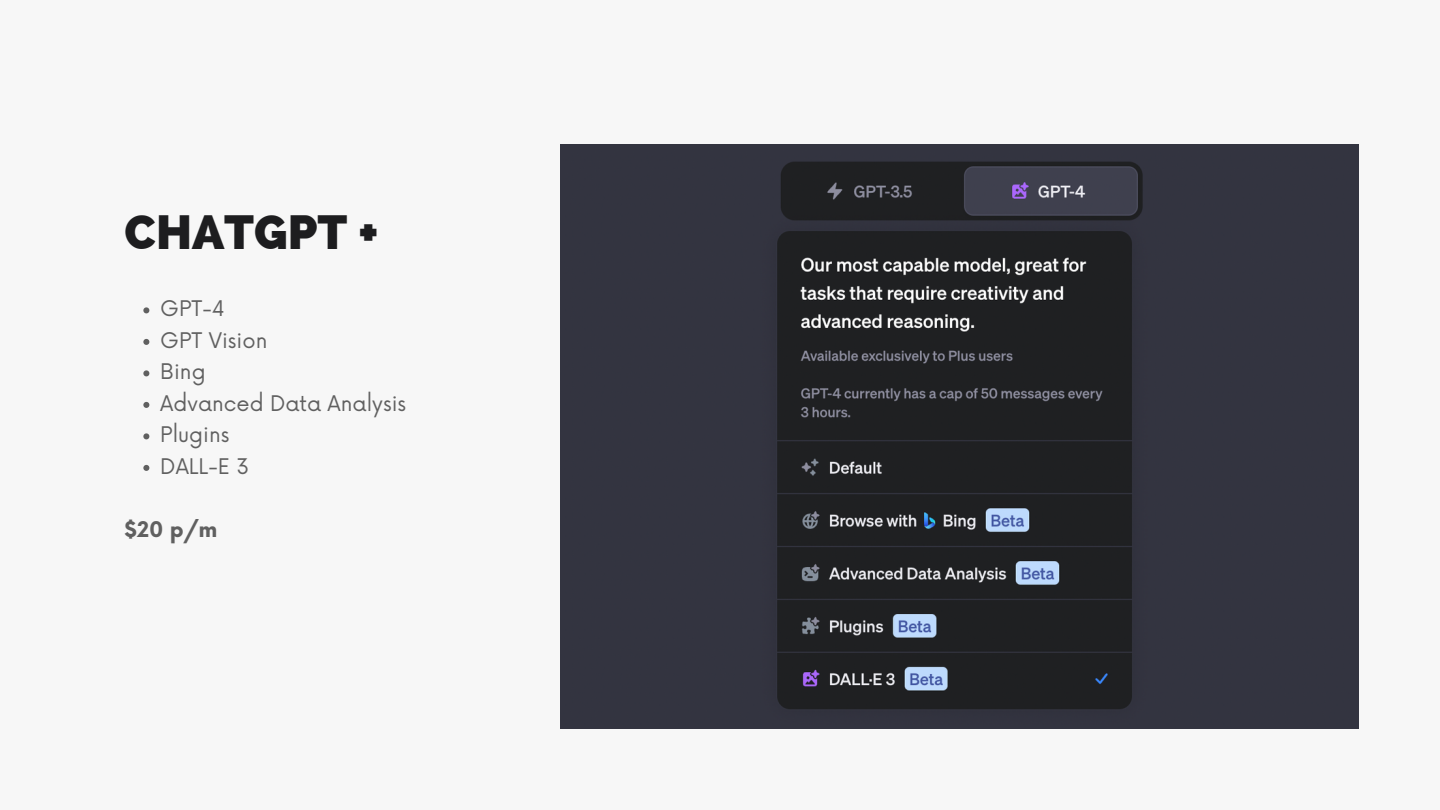
<style>
.page{position:relative;width:1440px;height:810px;background:#f7f7f7}
.page>*{position:absolute;margin:0;border:0;box-sizing:border-box;transform-origin:0 0}
.t1{font:800 48px "Raleway";color:#1d1d1f}
.t2{font:21px "Now";color:#606060}
.t3{font:700 21px "Now";color:#606060}
</style>
<div class="page">
<svg style="left:143px;top:307px;width:6px;height:6px"></svg>
<svg style="left:143px;top:339px;width:6px;height:6px"></svg>
<svg style="left:143px;top:370px;width:6px;height:6px"></svg>
<svg style="left:143px;top:402px;width:6px;height:6px"></svg>
<svg style="left:143px;top:433px;width:6px;height:6px"></svg>
<svg style="left:143px;top:465px;width:6px;height:6px"></svg>
<img style="left:561px;top:144px;width:798px;height:585px">
<p class="t1" style="left:125px;top:204px;width:256px">CHATGPT +</p>
<p class="t2" style="left:160px;top:297px;width:66px">GPT-4</p>
<p class="t2" style="left:160px;top:329px;width:109px">GPT Vision</p>
<p class="t2" style="left:160px;top:360px;width:47px">Bing</p>
<p class="t2" style="left:160px;top:392px;width:247px">Advanced Data Analysis</p>
<p class="t2" style="left:160px;top:423px;width:71px">Plugins</p>
<p class="t2" style="left:160px;top:455px;width:90px">DALL-E 3</p>
<p class="t3" style="left:125px;top:518px;width:94px">$20 p/m</p>
</div>
